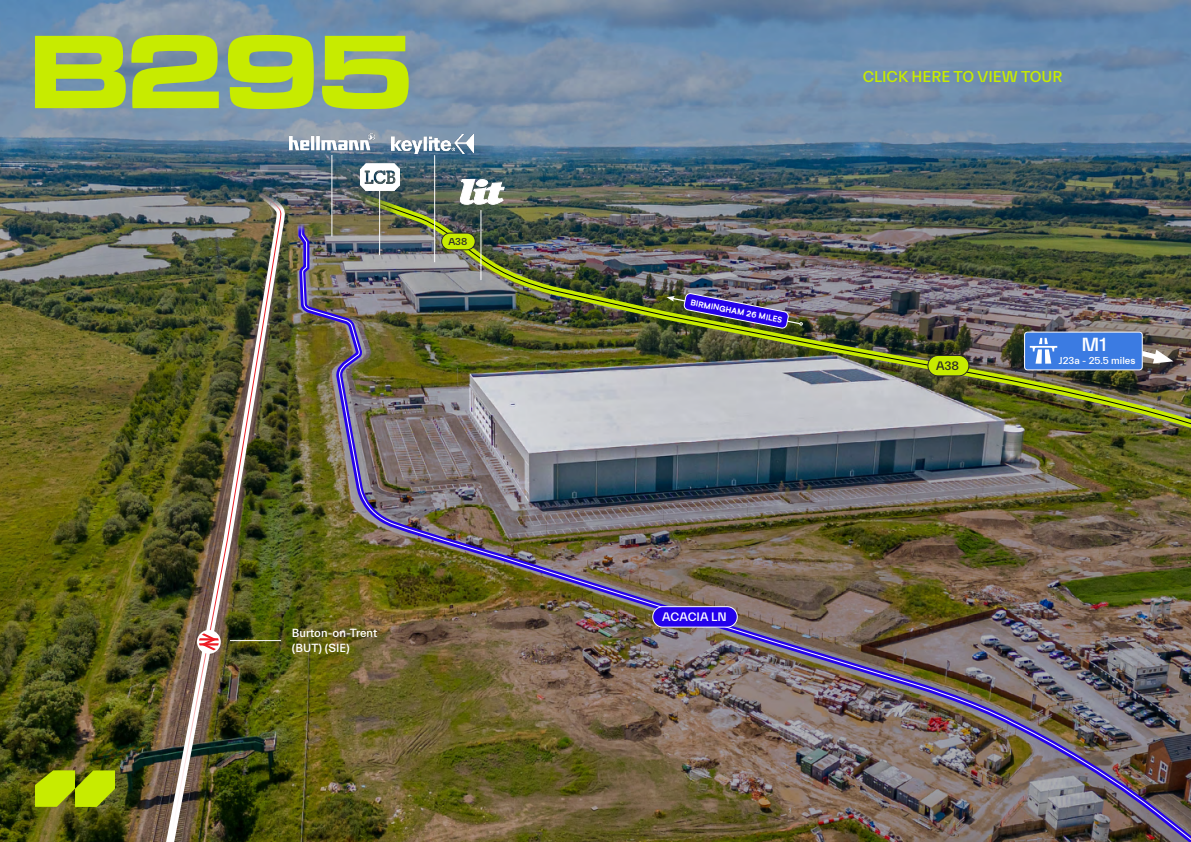
<style>
.page{position:relative;width:1191px;height:842px;background:#fff}
.page>*{position:absolute;margin:0;border:0;box-sizing:border-box;transform-origin:0 0}
.t1{font:500 19.2px "Everett";color:#fff}
.t2{font:500 15.9px "Everett";color:#c7eb00}
.t3{font:500 12.4px "Everett";letter-spacing:-.005em;color:#fff}
.t4{font:500 12.4px "Everett";color:#292928}
.t5{font:500 12px/14.4px "Everett";color:#fff}
.t6{font:500 10.2px "Everett";color:#fff}
.t7{font:500 10.2px "Everett";color:#292928}
.t8{font:700 8.2px "Neutrif Pro";color:#fff}
</style>
<div class="page">
<img style="left:0;top:0;width:1191px;height:842px">
<svg style="left:35px;top:35px;width:184px;height:73px;background:#b1d22d"></svg>
<svg style="left:228px;top:35px;width:86px;height:74px;background:#b1d42e"></svg>
<svg style="left:322px;top:36px;width:87px;height:73px;background:#afd032"></svg>
<svg style="left:35px;top:770px;width:80px;height:37px;background:#acc805"></svg>
<img style="left:156px;top:185px;width:137px;height:657px">
<img style="left:165px;top:193px;width:118px;height:649px">
<hr style="left:230px;top:640px;width:51px;height:1px;background:#fff">
<svg style="left:198px;top:631px;width:22px;height:22px"></svg>
<hr style="left:198px;top:638px;width:22px;height:2px;background:#ed1c24">
<hr style="left:198px;top:643px;width:22px;height:2px;background:#ed1c24">
<div style="left:197px;top:630px;width:24px;height:24px;border:2px solid #fff;border-radius:50%"></div>
<svg style="left:337px;top:182px;width:854px;height:39px;background:#475756"></svg>
<img style="left:347px;top:192px;width:844px;height:29px">
<hr style="left:480px;top:210px;width:1px;height:70px;background:#fff">
<hr style="left:434px;top:155px;width:1px;height:107px;background:#fff">
<hr style="left:379px;top:190px;width:1px;height:65px;background:#fff">
<hr style="left:331px;top:155px;width:1px;height:81px;background:#fff">
<img style="left:391px;top:134px;width:83px;height:19px">
<img style="left:360px;top:164px;width:40px;height:26px">
<img style="left:290px;top:133px;width:85px;height:17px">
<img style="left:301px;top:221px;width:890px;height:621px">
<div style="left:653px;top:607px;width:84px;height:20px;background:#2400eb;border-radius:10px"></div>
<div style="left:652px;top:606px;width:85px;height:21px;border:1px solid #fff;border-radius:10px"></div>
<div style="left:441px;top:233px;width:34px;height:17px;background:#c7eb00;border-radius:8px"></div>
<div style="left:441px;top:233px;width:34px;height:17px;border:1px solid #292928;border-radius:8px"></div>
<img style="left:666px;top:293px;width:136px;height:37px">
<svg style="left:459px;top:178px;width:45px;height:27px"></svg>
<p class="t7" style="left:448px;top:236px;width:20px">A38</p>
<p class="t5" style="left:292px;top:626px;width:87px">Burton-on-Trent (BUT) (SIE)</p>
<h2 class="t2" style="left:862px;top:68px;width:201px">CLICK HERE TO VIEW TOUR</h2>
<p class="t8" style="left:691px;top:297px;width:95px;rotate:11deg">BIRMINGHAM 26 MILES</p>
<p class="t4" style="left:936px;top:359px;width:25px">A38</p>
<h1 class="t1" style="left:1081px;top:334px;width:27px">M1</h1>
<p class="t6" style="left:1058px;top:355px;width:78px">J23a - 25.5 miles</p>
<p class="t3" style="left:662px;top:610px;width:66px">ACACIA LN</p>
</div>
